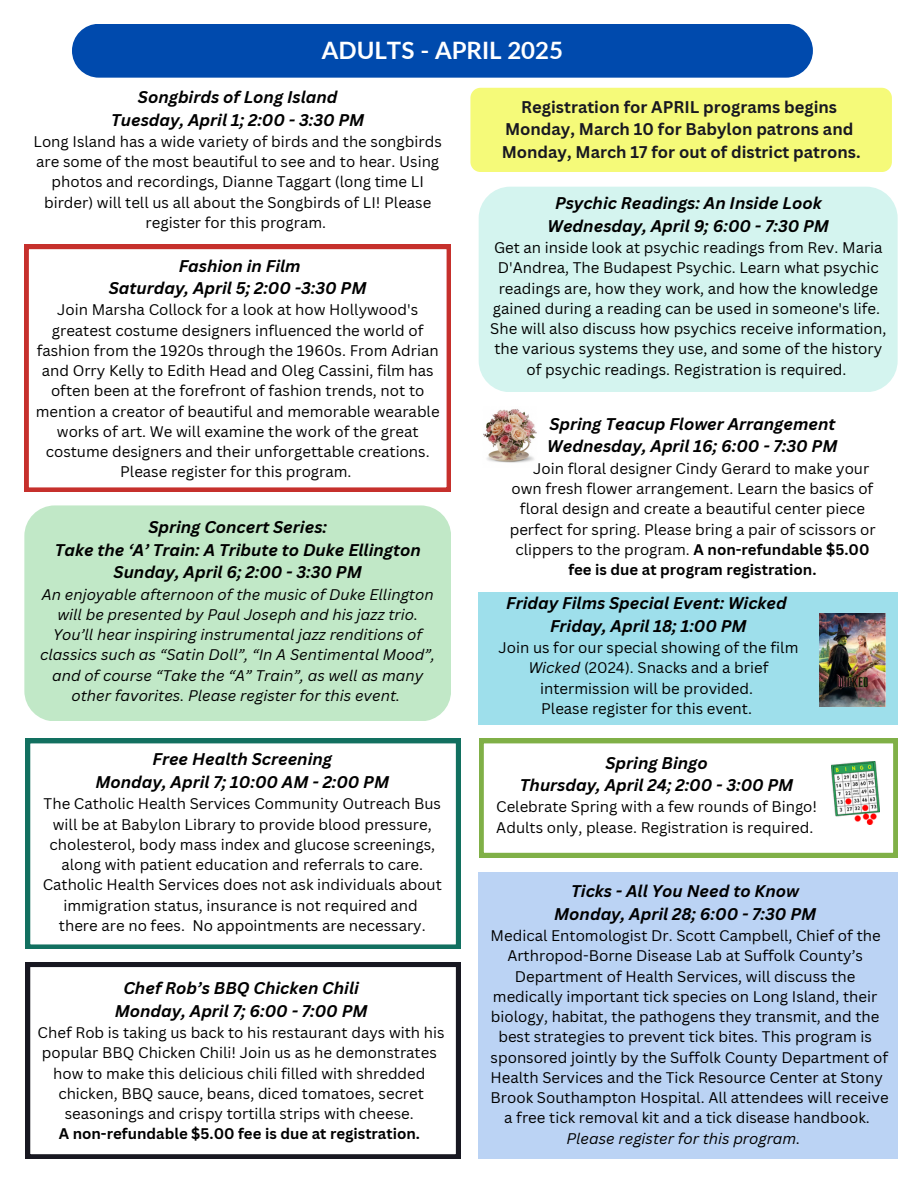
<style>
.page{position:relative;width:918px;height:1188px;background:#fff}
.page>*{position:absolute;margin:0;border:0;box-sizing:border-box;transform-origin:0 0}
.t1{font:700 24px "Lato";color:#fff}
.t2{font:italic 700 16.5px "Canva Sans";color:#000}
.t3{font:700 16.5px/22.5px "Canva Sans";color:#181821;text-align:center}
.t4{font:15px/20.2px "Canva Sans";color:#000;text-align:center}
.t5{font:italic 15px/20.2px "Canva Sans";color:#000;text-align:center}
.t6{font:700 15px "Canva Sans";color:#000}
.s1{font-weight:700}
.s2{font-style:italic}
</style>
<div class="page">
<div style="left:479px;top:187px;width:419px;height:205px;background:#d4f4ef;border-radius:32px"></div>
<div style="left:479px;top:872px;width:419px;height:287px;background:#bbd3f4"></div>
<svg style="left:24px;top:245px;width:427px;height:247px"></svg>
<img style="left:483px;top:409px;width:54px;height:54px">
<svg style="left:479px;top:739px;width:419px;height:118px"></svg>
<img style="left:832px;top:761px;width:48px;height:63px">
<svg style="left:26px;top:963px;width:434px;height:195px"></svg>
<svg style="left:26px;top:739px;width:434px;height:210px"></svg>
<div style="left:24px;top:505px;width:427px;height:216px;background:#c1e8c7;border-radius:30px"></div>
<div style="left:479px;top:592px;width:419px;height:132px;background:#9edfeb"></div>
<img style="left:820px;top:613px;width:65px;height:94px">
<div style="left:72px;top:24px;width:741px;height:54px;background:#004aad;border-radius:27px"></div>
<div style="left:470px;top:88px;width:422px;height:84px;background:#f5fa79"></div>
<p class="t1" style="left:322px;top:35px;width:243px">ADULTS - APRIL 2025</p>
<p class="t2" style="left:138px;top:85px;width:201px">Songbirds of Long Island</p>
<p class="t2" style="left:111px;top:108px;width:255px">Tuesday, April 1; 2:00 - 3:30 PM</p>
<p class="t4" style="left:34px;top:131px;width:410px">Long Island has a wide variety of birds and the songbirds are some of the most beautiful to see and to hear. Using photos and recordings, Dianne Taggart (long time LI birder) will tell us all about the Songbirds of LI! Please register for this program.</p>
<h1 class="t2" style="left:179px;top:254px;width:123px">Fashion in Film</h1>
<p class="t2" style="left:109px;top:276px;width:259px">Saturday, April 5; 2:00 -3:30 PM</p>
<p class="t4" style="left:36px;top:300px;width:405px">Join Marsha Collock for a look at how Hollywood's greatest costume designers influenced the world of fashion from the 1920s through the 1960s. From Adrian and Orry Kelly to Edith Head and Oleg Cassini, film has often been at the forefront of fashion trends, not to mention a creator of beautiful and memorable wearable works of art. We will examine the work of the great costume designers and their unforgettable creations.<br>Please register for this program.</p>
<p class="t2" style="left:148px;top:516px;width:180px">Spring Concert Series:</p>
<p class="t2" style="left:55px;top:538px;width:367px">Take the ‘A’ Train: A Tribute to Duke Ellington</p>
<p class="t2" style="left:114px;top:561px;width:250px">Sunday, April 6; 2:00 - 3:30 PM</p>
<p class="t5" style="left:40px;top:584px;width:396px">An enjoyable afternoon of the music of Duke Ellington will be presented by Paul Joseph and his jazz trio.<br>You’ll hear inspiring instrumental jazz renditions of classics such as “Satin Doll”, “In A Sentimental Mood”, and of course “Take the “A” Train”, as well as many other favorites. Please register for this event.</p>
<h2 class="t2" style="left:153px;top:748px;width:181px">Free Health Screening</h2>
<p class="t2" style="left:95px;top:770px;width:295px">Monday, April 7; 10:00 AM - 2:00 PM</p>
<p class="t4" style="left:43px;top:793px;width:401px">The Catholic Health Services Community Outreach Bus will be at Babylon Library to provide blood pressure, cholesterol, body mass index and glucose screenings, along with patient education and referrals to care.<br>Catholic Health Services does not ask individuals about immigration status, insurance is not required and</p>
<p class="t4" style="left:59px;top:915px;width:368px">there are no fees. No appointments are necessary.</p>
<p class="t2" style="left:123px;top:977px;width:237px">Chef Rob’s BBQ Chicken Chili</p>
<p class="t2" style="left:115px;top:999px;width:254px">Monday, April 7; 6:00 - 7:00 PM</p>
<p class="t4" style="left:38px;top:1022px;width:409px;text-align:left">Chef Rob is taking us back to his restaurant days with his popular BBQ Chicken Chili! Join us as he demonstrates</p>
<p class="t4" style="left:53px;top:1063px;width:374px">how to make this delicious chili filled with shredded</p>
<p class="t4" style="left:58px;top:1083px;width:367px">chicken, BBQ sauce, beans, diced tomatoes, secret seasonings and crispy tortilla strips with cheese.</p>
<p class="t6" style="left:59px;top:1123px;width:363px">A non-refundable $5.00 fee is due at registration.</p>
<p class="t3" style="left:502px;top:95px;width:360px">Registration for APRIL programs begins<br>Monday, March 10 for Babylon patrons and<br>Monday, March 17 for out of district patrons.</p>
<p class="t2" style="left:555px;top:192px;width:268px">Psychic Readings: An Inside Look</p>
<p class="t2" style="left:548px;top:214px;width:283px">Wednesday, April 9; 6:00 - 7:30 PM</p>
<p class="t4" style="left:493px;top:237px;width:391px">Get an inside look at psychic readings from Rev. Maria D'Andrea, The Budapest Psychic. Learn what psychic readings are, how they work, and how the knowledge gained during a reading can be used in someone's life.</p>
<p class="t4" style="left:490px;top:318px;width:398px">She will also discuss how psychics receive information, the various systems they use, and some of the history of psychic readings. Registration is required.</p>
<p class="t2" style="left:549px;top:412px;width:288px">Spring Teacup Flower Arrangement</p>
<p class="t2" style="left:547px;top:435px;width:292px">Wednesday, April 16; 6:00 - 7:30 PM</p>
<p class="t4" style="left:533px;top:458px;width:338px">Join floral designer Cindy Gerard to make your</p>
<p class="t4" style="left:511px;top:478px;width:363px">own fresh flower arrangement. Learn the basics of</p>
<p class="t4" style="left:520px;top:498px;width:347px">floral design and create a beautiful center piece</p>
<p class="t4" style="left:510px;top:519px;width:367px">perfect for spring. Please bring a pair of scissors or</p>
<p class="t4" style="left:515px;top:539px;width:356px">clippers to the program. <span class="s1">A non-refundable $5.00</span></p>
<p class="t6" style="left:568px;top:559px;width:250px">fee is due at program registration.</p>
<p class="t2" style="left:506px;top:592px;width:282px">Friday Films Special Event: Wicked</p>
<p class="t2" style="left:550px;top:614px;width:198px">Friday, April 18; 1:00 PM</p>
<p class="t4" style="left:498px;top:637px;width:302px">Join us for our special showing of the film<br><span class="s2">Wicked</span> (2024). Snacks and a brief intermission will be provided.</p>
<p class="t4" style="left:541px;top:698px;width:212px">Please register for this event.</p>
<p class="t2" style="left:606px;top:751px;width:104px">Spring Bingo</p>
<p class="t2" style="left:520px;top:773px;width:275px">Thursday, April 24; 2:00 - 3:00 PM</p>
<p class="t4" style="left:496px;top:797px;width:323px;text-align:left">Celebrate Spring with a few rounds of Bingo!<br>Adults only, please. Registration is required.</p>
<p class="t2" style="left:571px;top:880px;width:229px">Ticks - All You Need to Know</p>
<p class="t2" style="left:554px;top:902px;width:264px">Monday, April 28; 6:00 - 7:30 PM</p>
<p class="t4" style="left:491px;top:925px;width:399px">Medical Entomologist Dr. Scott Campbell, Chief of the Arthropod-Borne Disease Lab at Suffolk County’s Department of Health Services, will discuss the medically important tick species on Long Island, their biology, habitat, the pathogens they transmit, and the best strategies to prevent tick bites. This program is sponsored jointly by the Suffolk County Department of Health Services and the Tick Resource Center at Stony Brook Southampton Hospital. All attendees will receive</p>
<p class="t4" style="left:504px;top:1107px;width:367px">a free tick removal kit and a tick disease handbook.<br><span class="s2">Please register for this program.</span></p>
</div>
